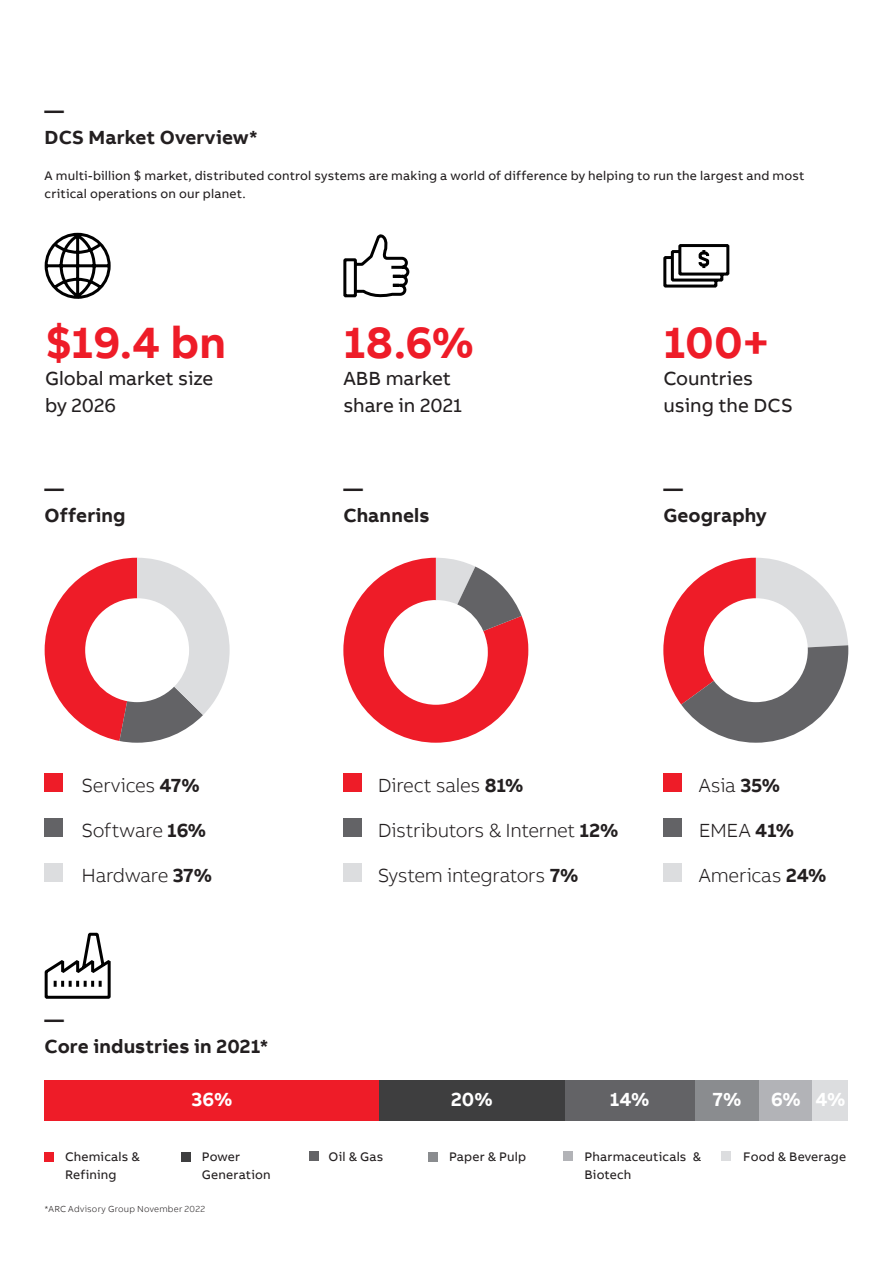
<style>
.page{position:relative;width:893px;height:1263px;background:#fff}
.page>*{position:absolute;margin:0;border:0;box-sizing:border-box;transform-origin:0 0}
.Copy_11_15{font:700 45px "AB Bvoice";letter-spacing:-.005em;color:#ee1c28}
.Lead_13pt_18pt{font:300 19.5px "AB Bvoice";letter-spacing:-.015em;color:#231f20}
.Headline_S_13pt_18pt{font:700 19.5px "AB Bvoice";letter-spacing:.005em;color:#231f20}
.Copy_11_15-2{font:19.5px/27px "AB Bvoice";letter-spacing:-.005em;color:#231f20}
.Headline_S_13pt_18pt-2{font:700 19.5px "AB Bvoice";color:#fff}
.Headline_M_20pt_24pt{font:700 19.5px "AB Bvoice";color:#231f20}
.Copytext_8_5pt_12pt{font:12.75px/18px "AB Bvoice";letter-spacing:.015em;color:#231f20}
.Additional_Informati{font:300 9px "AB Bvoice";letter-spacing:.03em;color:#231f20}
.s1{font-weight:700}
</style>
<div class="page">
<svg style="left:44px;top:232px;width:67px;height:67px"></svg>
<svg style="left:343px;top:234px;width:67px;height:64px"></svg>
<svg style="left:663px;top:244px;width:67px;height:44px"></svg>
<svg style="left:44px;top:932px;width:67px;height:67px"></svg>
<div style="left:45px;top:774px;width:18px;height:18px;background:#ee1c28"></div>
<div style="left:45px;top:1152px;width:9px;height:9px;background:#ee1c28"></div>
<div style="left:181px;top:1152px;width:9px;height:9px;background:#3e3e3f"></div>
<div style="left:309px;top:1152px;width:10px;height:9px;background:#636366"></div>
<div style="left:428px;top:1152px;width:10px;height:9px;background:#8a8c8f"></div>
<div style="left:563px;top:1152px;width:9px;height:9px;background:#b2b3b7"></div>
<div style="left:721px;top:1152px;width:10px;height:9px;background:#dcdddf"></div>
<div style="left:344px;top:774px;width:18px;height:18px;background:#ee1c28"></div>
<div style="left:663px;top:774px;width:18px;height:18px;background:#ee1c28"></div>
<div style="left:45px;top:819px;width:18px;height:18px;background:#636366"></div>
<div style="left:344px;top:819px;width:18px;height:18px;background:#636366"></div>
<div style="left:663px;top:819px;width:18px;height:18px;background:#636366"></div>
<div style="left:45px;top:864px;width:18px;height:18px;background:#dcdddf"></div>
<div style="left:344px;top:864px;width:18px;height:18px;background:#dcdddf"></div>
<div style="left:663px;top:864px;width:18px;height:18px;background:#dcdddf"></div>
<svg style="left:45px;top:558px;width:185px;height:185px"></svg>
<svg style="left:343px;top:558px;width:185px;height:185px"></svg>
<svg style="left:663px;top:558px;width:185px;height:185px"></svg>
<div style="left:45px;top:1080px;width:334px;height:41px;background:#ee1c28"></div>
<div style="left:759px;top:1080px;width:53px;height:41px;background:#b2b3b7"></div>
<div style="left:812px;top:1080px;width:36px;height:41px;background:#dcdddf"></div>
<div style="left:695px;top:1080px;width:64px;height:41px;background:#8a8c8f"></div>
<div style="left:379px;top:1080px;width:186px;height:41px;background:#3e3e3f"></div>
<div style="left:565px;top:1080px;width:130px;height:41px;background:#636366"></div>
<p class="Headline_M_20pt_24pt" style="left:45px;top:98px;width:21px">—</p>
<p class="Headline_S_13pt_18pt" style="left:45px;top:125px;width:215px">DCS Market Overview*</p>
<p class="Copytext_8_5pt_12pt" style="left:45px;top:166px;width:761px">A multi-billion $ market, distributed control systems are making a world of difference by helping to run the largest and most critical operations on our planet.</p>
<p class="Copy_11_15" style="left:45px;top:314px;width:183px">$19.4 bn</p>
<p class="Copy_11_15-2" style="left:45px;top:365px;width:170px">Global market size by 2026</p>
<p class="Copy_11_15" style="left:343px;top:314px;width:132px">18.6%</p>
<p class="Copy_11_15-2" style="left:343px;top:365px;width:120px">ABB market share in 2021</p>
<p class="Copy_11_15" style="left:663px;top:314px;width:108px">100+</p>
<p class="Copy_11_15-2" style="left:663px;top:365px;width:131px">Countries using the DCS</p>
<p class="Headline_M_20pt_24pt" style="left:45px;top:476px;width:21px">—</p>
<p class="Headline_S_13pt_18pt" style="left:45px;top:503px;width:82px">Offering</p>
<p class="Headline_M_20pt_24pt" style="left:343px;top:476px;width:21px">—</p>
<p class="Headline_S_13pt_18pt" style="left:343px;top:503px;width:88px">Channels</p>
<p class="Headline_M_20pt_24pt" style="left:663px;top:476px;width:21px">—</p>
<p class="Headline_S_13pt_18pt" style="left:663px;top:503px;width:105px">Geography</p>
<p class="Lead_13pt_18pt" style="left:81px;top:774px;width:120px">Services <span class="s1">47%</span></p>
<p class="Lead_13pt_18pt" style="left:378px;top:774px;width:147px">Direct sales <span class="s1">81%</span></p>
<p class="Lead_13pt_18pt" style="left:699px;top:774px;width:83px">Asia <span class="s1">35%</span></p>
<p class="Lead_13pt_18pt" style="left:81px;top:819px;width:126px">Software <span class="s1">16%</span></p>
<p class="Lead_13pt_18pt" style="left:81px;top:864px;width:132px">Hardware <span class="s1">37%</span></p>
<p class="Lead_13pt_18pt" style="left:378px;top:864px;width:202px">System integrators <span class="s1">7%</span></p>
<p class="Lead_13pt_18pt" style="left:699px;top:864px;width:129px">Americas <span class="s1">24%</span></p>
<p class="Lead_13pt_18pt" style="left:378px;top:819px;width:242px">Distributors &amp; Internet <span class="s1">12%</span></p>
<p class="Lead_13pt_18pt" style="left:699px;top:819px;width:97px">EMEA <span class="s1">41%</span></p>
<p class="Headline_M_20pt_24pt" style="left:45px;top:1007px;width:21px">—</p>
<p class="Headline_S_13pt_18pt" style="left:45px;top:1034px;width:225px">Core industries in 2021*</p>
<p class="Copytext_8_5pt_12pt" style="left:65px;top:1147px;width:76px">Chemicals &amp;</p>
<p class="Copytext_8_5pt_12pt" style="left:65px;top:1165px;width:53px">Refining</p>
<p class="Headline_S_13pt_18pt-2" style="left:192px;top:1087px;width:42px">36%</p>
<p class="Headline_S_13pt_18pt-2" style="left:451px;top:1087px;width:43px">20%</p>
<p class="Headline_S_13pt_18pt-2" style="left:610px;top:1087px;width:41px">14%</p>
<p class="Headline_S_13pt_18pt-2" style="left:712px;top:1087px;width:30px">7%</p>
<p class="Headline_S_13pt_18pt-2" style="left:771px;top:1087px;width:31px">6%</p>
<p class="Headline_S_13pt_18pt-2" style="left:815px;top:1087px;width:31px">4%</p>
<p class="Copytext_8_5pt_12pt" style="left:202px;top:1147px;width:40px">Power</p>
<p class="Copytext_8_5pt_12pt" style="left:202px;top:1165px;width:70px">Generation</p>
<p class="Copytext_8_5pt_12pt" style="left:329px;top:1147px;width:56px">Oil &amp; Gas</p>
<p class="Copytext_8_5pt_12pt" style="left:449px;top:1147px;width:79px">Paper &amp; Pulp</p>
<p class="Copytext_8_5pt_12pt" style="left:585px;top:1147px;width:118px">Pharmaceuticals &amp;<br>Biotech</p>
<p class="Copytext_8_5pt_12pt" style="left:743px;top:1147px;width:104px">Food &amp; Beverage</p>
<p class="Additional_Informati" style="left:45px;top:1204px;width:162px">*ARC Advisory Group November 2022</p>
</div>
